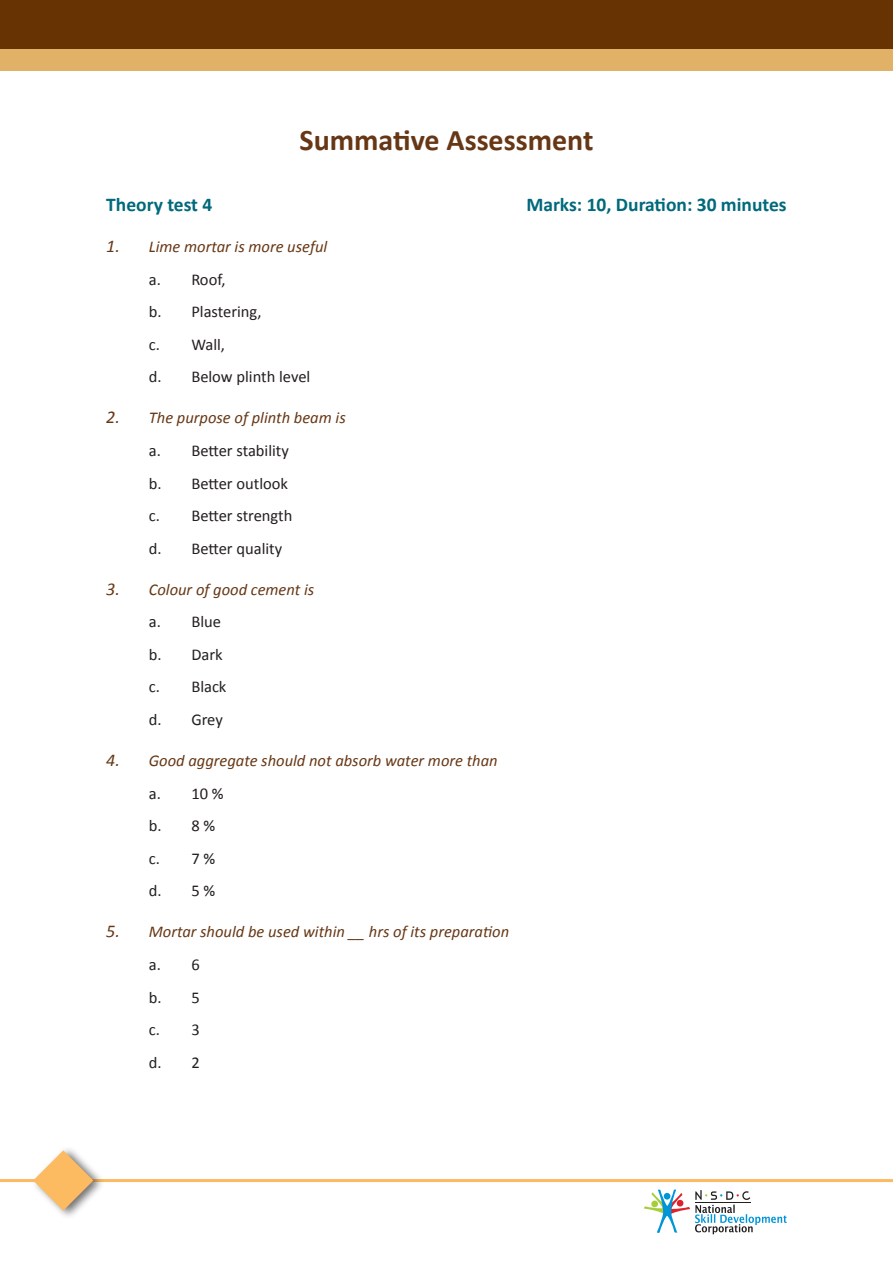
<style>
.page{position:relative;width:893px;height:1263px;background:#fff}
.page>*{position:absolute;margin:0;border:0;box-sizing:border-box;transform-origin:0 0}
._01_Heading{font:700 30px "Calibri";color:#673715}
._02_Sub_Heading{font:700 19.5px "Calibri";color:#01697c}
._10_Question_Numberi{font:italic 16.5px "Calibri";color:#673715}
._05_a__b__c__d_2nd_l{font:16.5px "Calibri";color:#231f20}
.s1{font-size:18px}
</style>
<div class="page">
<div style="left:0;top:2px;width:893px;height:69px;background:#e1b167"></div>
<div style="left:0;top:0;width:893px;height:49px;background:#673303"></div>
<hr style="left:0;top:1179px;width:893px;height:3px;background:#fcba61">
<div style="left:30px;top:1144px;width:74px;height:75px;background:#231f20;opacity:.64"></div>
<svg style="left:33px;top:1150px;width:60px;height:60px"></svg>
<svg style="left:644px;top:1189px;width:143px;height:45px"></svg>
<p class="_01_Heading" style="left:300px;top:121px;width:295px">Summative Assessment</p>
<p class="_02_Sub_Heading" style="left:106px;top:193px;width:108px">Theory test 4</p>
<p class="_02_Sub_Heading" style="left:526px;top:193px;width:262px">Marks: 10, Duration: 30 minutes</p>
<p class="_10_Question_Numberi" style="left:106px;top:236px;width:223px"><span class="s1">1.</span> Lime mortar is more useful</p>
<p class="_05_a__b__c__d_2nd_l" style="left:149px;top:269px;width:78px">a. Roof,</p>
<p class="_05_a__b__c__d_2nd_l" style="left:149px;top:301px;width:114px">b. Plastering,</p>
<p class="_05_a__b__c__d_2nd_l" style="left:149px;top:334px;width:78px">c. Wall,</p>
<p class="_05_a__b__c__d_2nd_l" style="left:149px;top:366px;width:163px">d. Below plinth level</p>
<p class="_10_Question_Numberi" style="left:106px;top:408px;width:241px"><span class="s1">2.</span> The purpose of plinth beam is</p>
<p class="_05_a__b__c__d_2nd_l" style="left:149px;top:440px;width:142px">a. Better stability</p>
<p class="_05_a__b__c__d_2nd_l" style="left:149px;top:473px;width:141px">b. Better outlook</p>
<p class="_05_a__b__c__d_2nd_l" style="left:149px;top:505px;width:145px">c. Better strength</p>
<p class="_05_a__b__c__d_2nd_l" style="left:149px;top:538px;width:135px">d. Better quality</p>
<p class="_10_Question_Numberi" style="left:106px;top:579px;width:209px"><span class="s1">3.</span> Colour of good cement is</p>
<p class="_05_a__b__c__d_2nd_l" style="left:149px;top:611px;width:74px">a. Blue</p>
<p class="_05_a__b__c__d_2nd_l" style="left:149px;top:644px;width:75px">b. Dark</p>
<p class="_05_a__b__c__d_2nd_l" style="left:149px;top:676px;width:79px">c. Black</p>
<p class="_05_a__b__c__d_2nd_l" style="left:149px;top:709px;width:76px">d. Grey</p>
<p class="_10_Question_Numberi" style="left:106px;top:750px;width:393px"><span class="s1">4.</span> Good aggregate should not absorb water more than</p>
<p class="_05_a__b__c__d_2nd_l" style="left:149px;top:783px;width:76px">a. 10 %</p>
<p class="_05_a__b__c__d_2nd_l" style="left:149px;top:815px;width:68px">b. 8 %</p>
<p class="_05_a__b__c__d_2nd_l" style="left:149px;top:848px;width:68px">c. 7 %</p>
<p class="_05_a__b__c__d_2nd_l" style="left:149px;top:880px;width:68px">d. 5 %</p>
<p class="_10_Question_Numberi" style="left:106px;top:922px;width:404px"><span class="s1">5.</span> Mortar should be used within __ hrs of its preparation</p>
<p class="_05_a__b__c__d_2nd_l" style="left:149px;top:954px;width:52px">a. 6</p>
<p class="_05_a__b__c__d_2nd_l" style="left:149px;top:986px;width:52px">b. 5</p>
<p class="_05_a__b__c__d_2nd_l" style="left:149px;top:1019px;width:52px">c. 3</p>
<p class="_05_a__b__c__d_2nd_l" style="left:149px;top:1052px;width:52px">d. 2</p>
</div>
